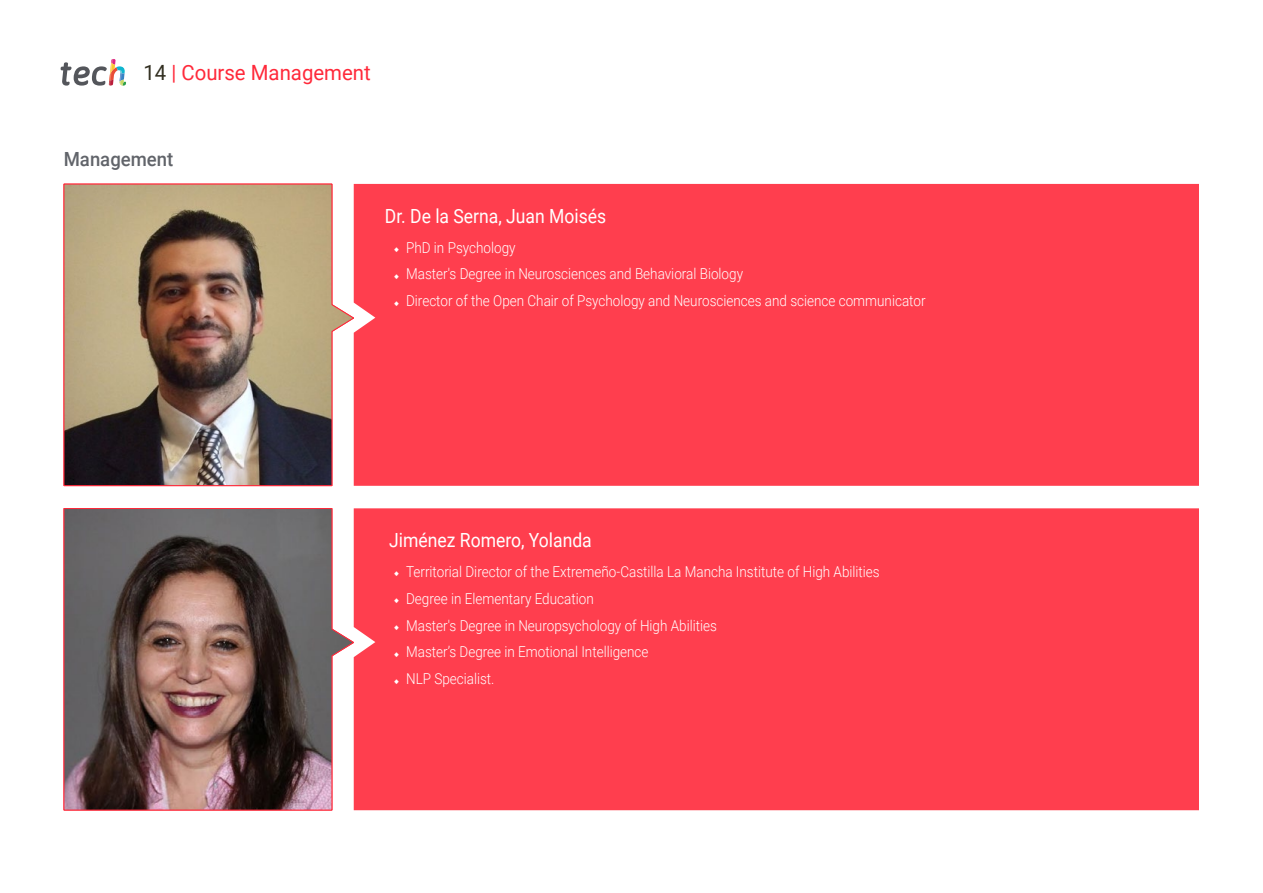
<style>
.page{position:relative;width:1263px;height:893px;background:#fff}
.page>*{position:absolute;margin:0;border:0;box-sizing:border-box;transform-origin:0 0}
.t1{font:21px "Roboto";color:#ff293a}
.t2{font:19.5px "Roboto";color:#fff;scale:.9 1}
.t3{font:500 19.5px "Roboto";color:#61646a;scale:.95 1}
.t4{font:300 15px/26.7px "Roboto";color:#fff;scale:.9 1}
.s1{color:#312e20}
</style>
<div class="page">
<div style="left:354px;top:184px;width:845px;height:302px;background:#ff3e4e"></div>
<div style="left:354px;top:508px;width:845px;height:302px;background:#ff3e4e"></div>
<img style="left:64px;top:184px;width:290px;height:302px">
<img style="left:64px;top:508px;width:290px;height:302px">
<svg style="left:61px;top:59px;width:65px;height:27px"></svg>
<svg style="left:394px;top:247px;width:5px;height:5px"></svg>
<svg style="left:394px;top:274px;width:5px;height:5px"></svg>
<svg style="left:394px;top:301px;width:5px;height:5px"></svg>
<svg style="left:394px;top:572px;width:5px;height:5px"></svg>
<svg style="left:394px;top:598px;width:5px;height:5px"></svg>
<svg style="left:394px;top:625px;width:5px;height:5px"></svg>
<svg style="left:394px;top:652px;width:5px;height:5px"></svg>
<svg style="left:394px;top:679px;width:5px;height:5px"></svg>
<h1 class="t1" style="left:144px;top:57px;width:229px"><span class="s1">14</span> | Course Management</h1>
<h2 class="t3" style="left:64px;top:145px;width:117px">Management</h2>
<h2 class="t2" style="left:385px;top:202px;width:247px">Dr. De la Serna, Juan Moisés</h2>
<p class="t4" style="left:406px;top:233px;width:579px">PhD in Psychology<br>Master's Degree in Neurosciences and Behavioral Biology<br>Director of the Open Chair of Psychology and Neurosciences and science communicator</p>
<h2 class="t2" style="left:389px;top:527px;width:227px">Jiménez Romero, Yolanda</h2>
<p class="t4" style="left:406px;top:558px;width:528px">Territorial Director of the Extremeño-Castilla La Mancha Institute of High Abilities Degree in Elementary Education<br>Master's Degree in Neuropsychology of High Abilities<br>Master’s Degree in Emotional Intelligence<br>NLP Specialist.</p>
</div>
